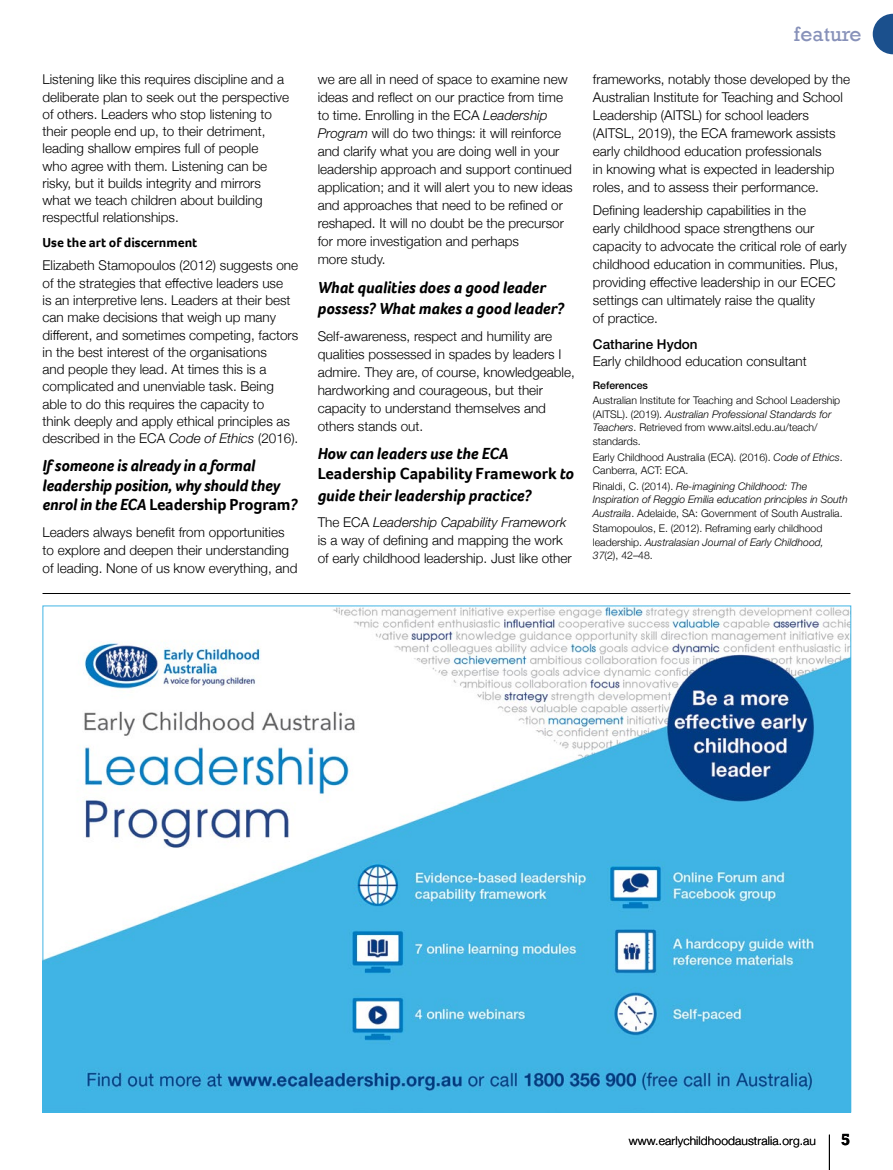
<style>
.page{position:relative;width:893px;height:1170px;background:#fff}
.page>*{position:absolute;margin:0;border:0;box-sizing:border-box;transform-origin:0 0}
.t1{font:21px "Rockwell";color:#8791b9}
.t2{font:italic 700 16.5px/19.5px "Foco";letter-spacing:-.01em;color:#000}
.t3{font:700 16.5px/19.8px "Foco";color:#000}
.t4{font:700 16.5px "Rockwell";color:#000}
.t5{font:300 13.5px/18px "Helvetica Neue";color:#000}
.t6{font:700 13.5px "Foco";color:#000}
.t7{font:500 13.5px "Helvetica Neue";color:#000}
.t8{font:300 12px "Helvetica Neue";letter-spacing:.01em;color:#000}
.t9{font:300 10.5px/13.5px "Helvetica Neue";color:#000}
.t10{font:italic 300 10.5px/13.5px "Helvetica Neue";color:#000}
.t11{font:500 10.5px "Helvetica Neue";color:#000}
.s1{font-style:italic}
.s2{font-style:normal}
</style>
<div class="page">
<hr style="left:829px;top:1134px;width:1px;height:35px;background:#000">
<svg style="left:873px;top:14px;width:20px;height:40px"></svg>
<img style="left:45px;top:607px;width:804px;height:503px">
<hr style="left:43px;top:593px;width:807px;height:1px;background:#000">
<p class="t5" style="left:43px;top:70px;width:248px;line-height:17.2px">Listening like this requires discipline and a deliberate plan to seek out the perspective of others. Leaders who stop listening to their people end up, to their detriment, leading shallow empires full of people<br>who agree with them. Listening can be risky, but it builds integrity and mirrors what we teach children about building respectful relationships.</p>
<p class="t6" style="left:43px;top:233px;width:156px">Use the art of discernment</p>
<p class="t5" style="left:43px;top:256px;width:257px;line-height:17.2px">Elizabeth Stamopoulos (2012) suggests one of the strategies that effective leaders use<br>is an interpretive lens. Leaders at their best can make decisions that weigh up many different, and sometimes competing, factors in the best interest of the organisations<br>and people they lead. At times this is a complicated and unenviable task. Being able to do this requires the capacity to<br>think deeply and apply ethical principles as described in the ECA <span class="s1">Code of Ethics</span> (2016).</p>
<p class="t2" style="left:43px;top:455px;width:256px">If someone is already in a formal leadership position, why should they enrol in the ECA <span class="s2">Leadership Program</span>?</p>
<p class="t5" style="left:43px;top:521px;width:257px">Leaders always benefit from opportunities to explore and deepen their understanding of leading. None of us know everything, and</p>
<p class="t5" style="left:318px;top:69px;width:256px">we are all in need of space to examine new ideas and reflect on our practice from time to time. Enrolling in the ECA <span class="s1">Leadership Program</span> will do two things: it will reinforce and clarify what you are doing well in your leadership approach and support continued application; and it will alert you to new ideas and approaches that need to be refined or reshaped. It will no doubt be the precursor for more investigation and perhaps<br>more study.</p>
<p class="t2" style="left:318px;top:276px;width:248px;line-height:21.6px">What qualities does a good leader possess? What makes a good leader?</p>
<p class="t5" style="left:318px;top:326px;width:259px">Self-awareness, respect and humility are qualities possessed in spades by leaders I admire. They are, of course, knowledgeable, hardworking and courageous, but their capacity to understand themselves and others stands out.</p>
<p class="t3" style="left:318px;top:443px;width:258px"><span class="s1">How can leaders use the ECA<br></span>Leadership Capability Framework <span class="s1">to</span></p>
<p class="t2" style="left:318px;top:485px;width:215px">guide their leadership practice?</p>
<p class="t5" style="left:318px;top:512px;width:256px">The ECA <span class="s1">Leadership Capability Framework </span>is a way of defining and mapping the work of early childhood leadership. Just like other</p>
<h1 class="t1" style="left:794px;top:22px;width:69px">feature</h1>
<p class="t5" style="left:593px;top:69px;width:259px">frameworks, notably those developed by the Australian Institute for Teaching and School Leadership (AITSL) for school leaders (AITSL, 2019), the ECA framework assists early childhood education professionals<br>in knowing what is expected in leadership roles, and to assess their performance.</p>
<p class="t5" style="left:593px;top:200px;width:255px">Defining leadership capabilities in the<br>early childhood space strengthens our capacity to advocate the critical role of early childhood education in communities. Plus, providing effective leadership in our ECEC settings can ultimately raise the quality<br>of practice.</p>
<p class="t7" style="left:593px;top:336px;width:106px">Catharine Hydon</p>
<p class="t5" style="left:593px;top:351px;width:215px">Early childhood education consultant</p>
<p class="t11" style="left:593px;top:379px;width:57px">References</p>
<p class="t9" style="left:593px;top:393px;width:249px">Australian Institute for Teaching and School Leadership (AITSL). (2019). <span class="s1">Australian Professional Standards for Teachers</span>. Retrieved from www.aitsl.edu.au/teach/ standards.</p>
<p class="t9" style="left:593px;top:449px;width:251px">Early Childhood Australia (ECA). (2016). <span class="s1">Code of Ethics</span>.<br>Canberra, ACT: ECA.</p>
<p class="t10" style="left:593px;top:479px;width:256px"><span class="s2">Rinaldi, C. (2014).</span> Re-imagining Childhood: The<br>Inspiration of Reggio Emilia education principles in South<br>Austraila<span class="s2">. Adelaide, SA: Government of South Australia.</span></p>
<p class="t9" style="left:593px;top:521px;width:232px">Stamopoulos, E. (2012). Reframing early childhood leadership. <span class="s1">Australasian Journal of Early Childhood,<br>37</span>(2), 42–48.</p>
<p class="t8" style="left:629px;top:1131px;width:189px">www.earlychildhoodaustralia.org.au</p>
<p class="t4" style="left:841px;top:1129px;width:11px">5</p>
</div>
